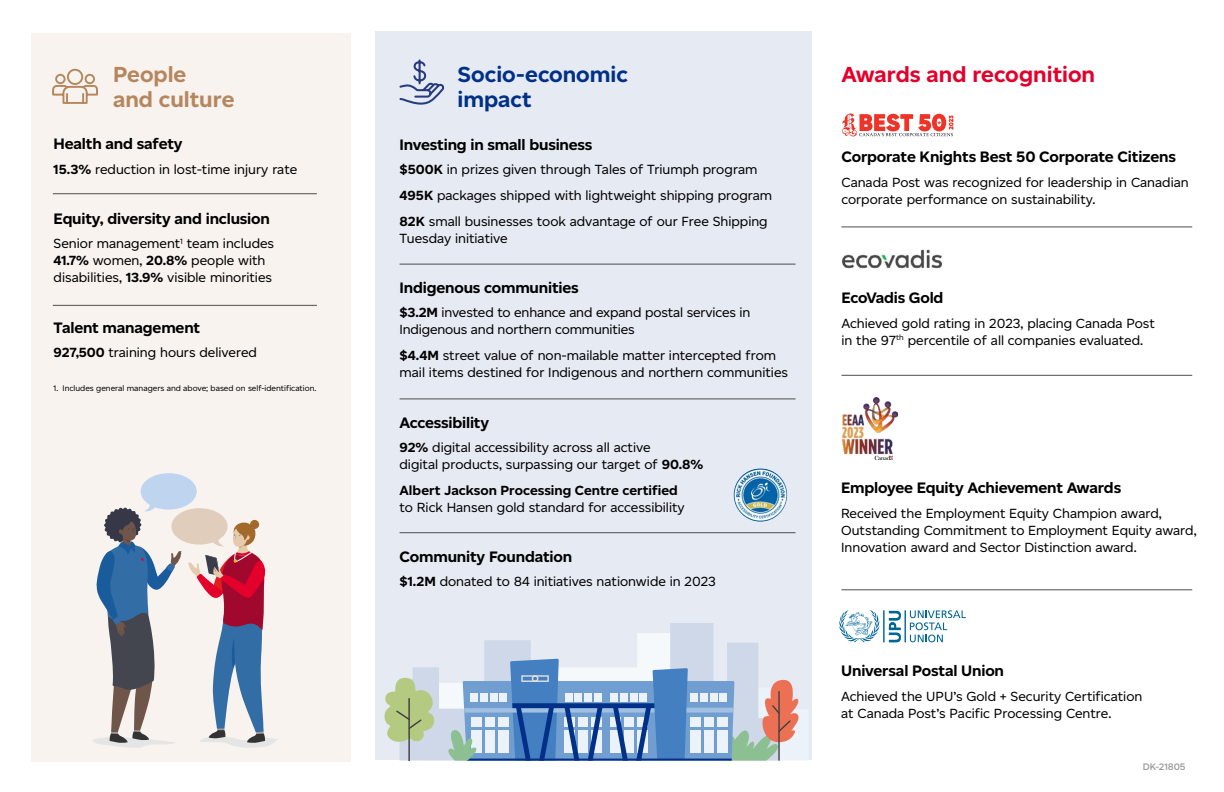
<style>
.page{position:relative;width:1224px;height:792px;background:#fff}
.page>*{position:absolute;margin:0;border:0;box-sizing:border-box;transform-origin:0 0}
.t1{font:700 23px/25px "Canadiana Text";color:#003087}
.t2{font:700 23px "Canadiana Text";color:#e4002b}
.t3{font:700 23px/25px "Canadiana Text";color:#b6875e}
.t4{font:700 16px "Canadiana Text";letter-spacing:-.01em;color:#000}
.t5{font:14px/17px "Canadiana Text";color:#000}
.t6{font:600 10px "Canadiana Text";letter-spacing:-.01em;color:#999}
.t7{font:8.5px "Canadiana Text";color:#000}
.s1{font-weight:700}
</style>
<div class="page">
<div style="left:32px;top:33px;width:319px;height:729px;background:#f8f3ef"></div>
<div style="left:376px;top:32px;width:436px;height:728px;background:#e6eaf3"></div>
<svg style="left:670px;top:623px;width:44px;height:10px"></svg>
<svg style="left:384px;top:633px;width:415px;height:128px"></svg>
<img style="left:734px;top:468px;width:53px;height:54px;border-radius:27px">
<svg style="left:842px;top:113px;width:111px;height:23px"></svg>
<img style="left:842px;top:249px;width:100px;height:20px">
<img style="left:843px;top:397px;width:55px;height:62px">
<hr style="left:884px;top:610px;width:1px;height:32px;background:#069">
<hr style="left:905px;top:610px;width:1px;height:32px;background:#069">
<svg style="left:889px;top:611px;width:12px;height:31px"></svg>
<svg style="left:910px;top:610px;width:56px;height:32px"></svg>
<svg style="left:839px;top:610px;width:40px;height:33px"></svg>
<hr style="left:53px;top:305px;width:264px;height:1px;background:#4d4d4d">
<hr style="left:53px;top:194px;width:264px;height:1px;background:#4d4d4d">
<hr style="left:400px;top:264px;width:396px;height:1px;background:#4d4d4d">
<hr style="left:400px;top:533px;width:396px;height:1px;background:#4d4d4d">
<hr style="left:841px;top:590px;width:351px;height:1px;background:#4d4d4d">
<hr style="left:841px;top:375px;width:351px;height:1px;background:#4d4d4d">
<hr style="left:841px;top:227px;width:351px;height:1px;background:#4d4d4d">
<hr style="left:400px;top:399px;width:396px;height:1px;background:#4d4d4d">
<svg style="left:52px;top:68px;width:46px;height:36px"></svg>
<svg style="left:399px;top:59px;width:45px;height:46px"></svg>
<svg style="left:93px;top:473px;width:185px;height:275px"></svg>
<h2 class="t3" style="left:113px;top:62px;width:123px">People<br>and culture</h2>
<h3 class="t4" style="left:54px;top:134px;width:130px">Health and safety</h3>
<p class="t5" style="left:54px;top:160px;width:245px"><span class="s1">15.3%</span> reduction in lost-time injury rate</p>
<h3 class="t4" style="left:54px;top:209px;width:218px">Equity, diversity and inclusion</h3>
<p class="t5" style="left:54px;top:235px;width:222px">Senior management<sup>1</sup> team includes<br><span class="s1">41.7%</span> women, <span class="s1">20.8%</span> people with disabilities, <span class="s1">13.9%</span> visible minorities</p>
<h3 class="t4" style="left:54px;top:318px;width:148px">Talent management</h3>
<p class="t5" style="left:54px;top:344px;width:205px"><span class="s1">927,500</span> training hours delivered</p>
<p class="t7" style="left:54px;top:383px;width:264px">1. Includes general managers and above; based on self-identification.</p>
<h2 class="t1" style="left:457px;top:62px;width:172px">Socio-economic impact</h2>
<h3 class="t4" style="left:400px;top:135px;width:194px">Investing in small business</h3>
<p class="t5" style="left:400px;top:161px;width:359px"><span class="s1">$500K</span> in prizes given through Tales of Triumph program</p>
<p class="t5" style="left:400px;top:187px;width:374px"><span class="s1">495K</span> packages shipped with lightweight shipping program</p>
<p class="t5" style="left:400px;top:212px;width:370px"><span class="s1">82K</span> small businesses took advantage of our Free Shipping<br>Tuesday initiative</p>
<h3 class="t4" style="left:400px;top:278px;width:181px">Indigenous communities</h3>
<p class="t5" style="left:400px;top:304px;width:352px"><span class="s1">$3.2M</span> invested to enhance and expand postal services in<br>Indigenous and northern communities</p>
<p class="t5" style="left:400px;top:347px;width:390px"><span class="s1">$4.4M</span> street value of non-mailable matter intercepted from mail items destined for Indigenous and northern communities</p>
<h3 class="t4" style="left:400px;top:413px;width:91px">Accessibility</h3>
<p class="t5" style="left:400px;top:439px;width:305px"><span class="s1">92%</span> digital accessibility across all active<br>digital products, surpassing our target of <span class="s1">90.8%</span></p>
<p class="t5" style="left:400px;top:481px;width:287px"><span class="s1">Albert Jackson Processing Centre certified </span>to Rick Hansen gold standard for accessibility</p>
<h3 class="t4" style="left:400px;top:547px;width:174px">Community Foundation</h3>
<p class="t5" style="left:400px;top:573px;width:318px"><span class="s1">$1.2M</span> donated to 84 initiatives nationwide in 2023</p>
<h2 class="t2" style="left:841px;top:61px;width:255px">Awards and recognition</h2>
<h3 class="t4" style="left:841px;top:147px;width:336px">Corporate Knights Best 50 Corporate Citizens</h3>
<p class="t5" style="left:841px;top:173px;width:349px">Canada Post was recognized for leadership in Canadian corporate performance on sustainability.</p>
<h3 class="t4" style="left:841px;top:289px;width:104px">EcoVadis Gold</h3>
<p class="t5" style="left:841px;top:314px;width:315px">Achieved gold rating in 2023, placing Canada Post in the 97<sup>th</sup> percentile of all companies evaluated.</p>
<h3 class="t4" style="left:841px;top:479px;width:282px">Employee Equity Achievement Awards</h3>
<p class="t5" style="left:841px;top:504px;width:357px">Received the Employment Equity Champion award,<br>Outstanding Commitment to Employment Equity award,<br>Innovation award and Sector Distinction award.</p>
<h3 class="t4" style="left:841px;top:662px;width:164px">Universal Postal Union</h3>
<p class="t5" style="left:841px;top:687px;width:303px">Achieved the UPU’s Gold + Security Certification at Canada Post’s Pacific Processing Centre.</p>
<p class="t6" style="left:1143px;top:761px;width:44px">DK-21805</p>
</div>
